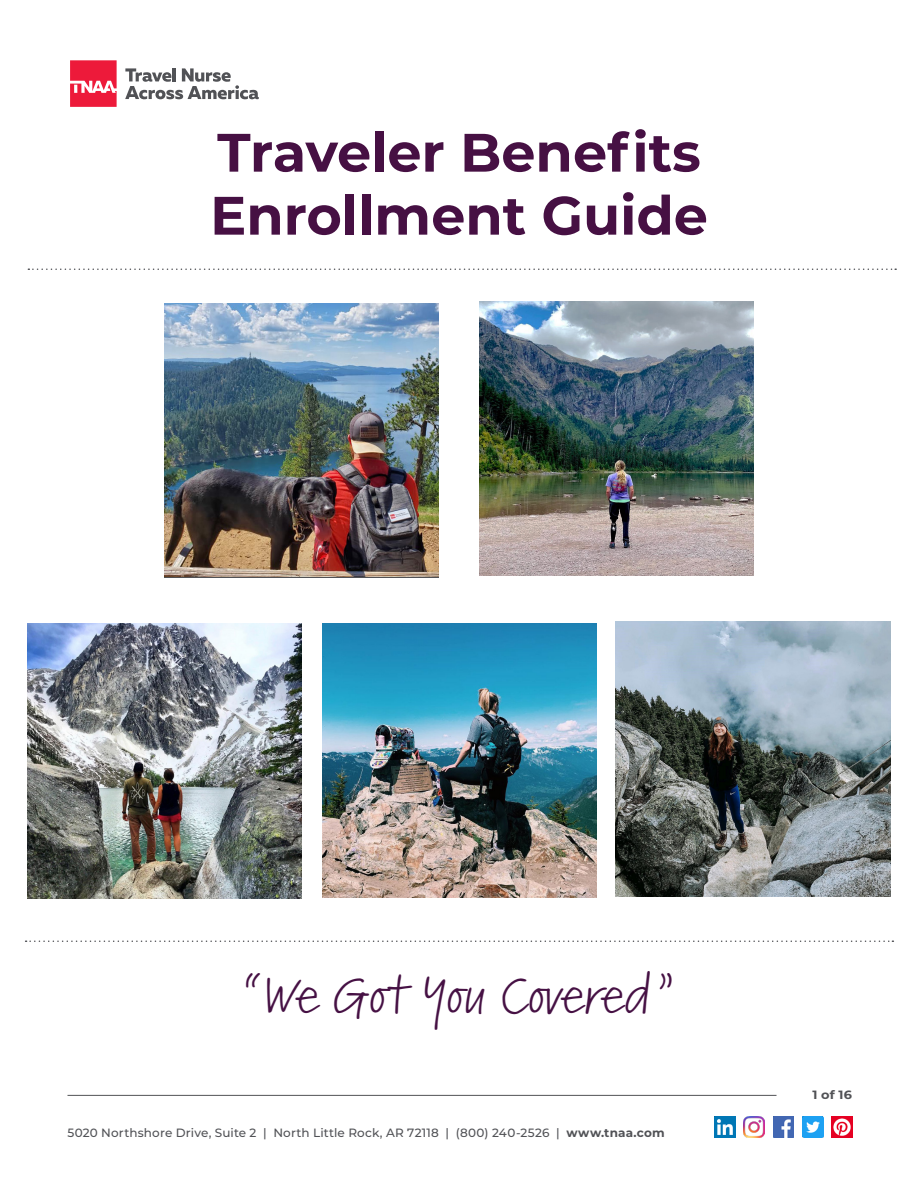
<style>
.page{position:relative;width:918px;height:1188px;background:#fff}
.page>*{position:absolute;margin:0;border:0;box-sizing:border-box;transform-origin:0 0}
.Heading{font:700 54px "Montserrat";color:#461043}
.t1{font:semi-expanded 48px "Kremlin Pro";color:#461144}
.t2{font:500 12px "Montserrat";letter-spacing:.015em;color:#515256}
.t3{font:700 12px "Montserrat";color:#515256;scale:1.08 1}
.s1{font-weight:700}
</style>
<div class="page">
<svg style="left:70px;top:60px;width:47px;height:47px;background:#ef3f5a"></svg>
<svg style="left:125px;top:68px;width:134px;height:31px"></svg>
<hr style="left:68px;top:1095px;width:709px;height:1px;background:#515256">
<img style="left:773px;top:1116px;width:21px;height:21px">
<img style="left:802px;top:1116px;width:21px;height:21px">
<img style="left:715px;top:1116px;width:21px;height:21px">
<img style="left:744px;top:1116px;width:21px;height:21px">
<img style="left:831px;top:1116px;width:21px;height:21px">
<img style="left:479px;top:301px;width:275px;height:275px">
<img style="left:27px;top:624px;width:275px;height:274px">
<img style="left:616px;top:622px;width:274px;height:274px">
<img style="left:322px;top:623px;width:275px;height:275px">
<svg style="left:26px;top:940px;width:867px;height:2px"></svg>
<img style="left:164px;top:303px;width:275px;height:274px">
<svg style="left:28px;top:268px;width:868px;height:2px"></svg>
<p class="Heading" style="left:217px;top:114px;width:485px">Traveler Benefits</p>
<p class="Heading" style="left:210px;top:177px;width:499px">Enrollment Guide</p>
<p class="t1" style="left:241px;top:962px;width:437px">“We Got You Covered”</p>
<p class="t2" style="left:68px;top:1124px;width:599px">5020 Northshore Drive, Suite 2 | North Little Rock, AR 72118 | (800) 240-2526 | <span class="s1">www.tnaa.com</span></p>
<p class="t3" style="left:812px;top:1086px;width:38px">1 of 16</p>
</div>
